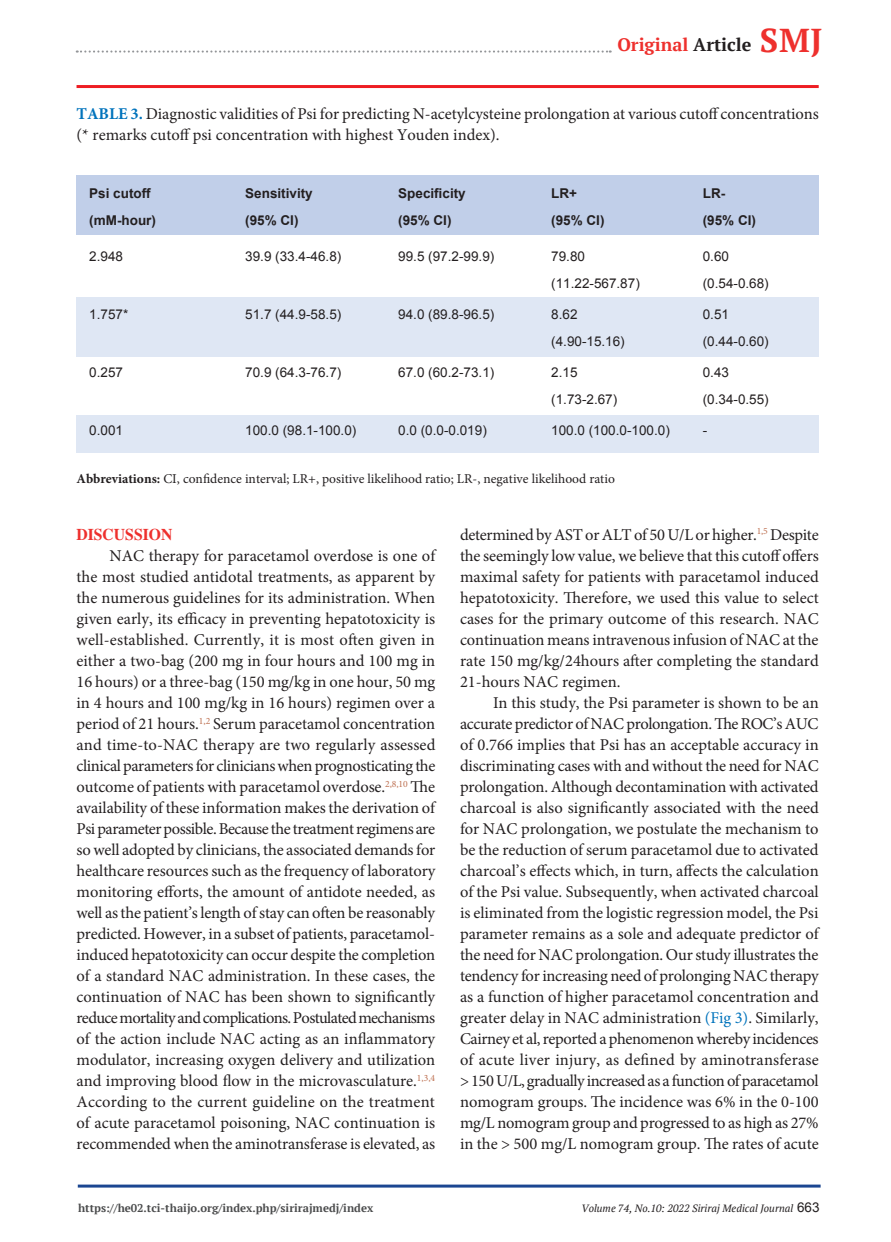
<style>
.page{position:relative;width:891px;height:1242px;background:#fff}
.page>*{position:absolute;margin:0;border:0;box-sizing:border-box;transform-origin:0 0}
.t1{font:700 18px "PT Serif";color:#ee302d}
.t2{font:16.5px/21px "Minion Pro";letter-spacing:-.005em;color:#231f20;text-align:justify}
.t3{font:700 16.5px "Times";color:#ee302d;scale:.95 1}
.t4{font:13.5px "Arial";color:#231f20}
.t5{font:13.5px "Minion Pro";color:#231f20}
.t6{font:700 13.5px "Arial";color:#231f20}
.t7{font:700 11.25px "PT Serif";color:#4b4c4d}
.t8{font:italic 10.5px "PT Serif";color:#231f20}
.s1{color:#231f20}
.s2{font-size:33px}
.s3{font-weight:700;color:#0073bc}
.s4{font-weight:700}
.s5{color:#0073bc}
.s6{font-family:"Arial";font-style:normal;font-size:13.5px}
</style>
<div class="page">
<svg style="left:77px;top:50px;width:534px;height:3px"></svg>
<hr style="left:78px;top:1185px;width:743px;height:3px;background:#1b4691">
<div style="left:77px;top:298px;width:742px;height:59px;background:#dfe7f4"></div>
<div style="left:77px;top:415px;width:742px;height:37px;background:#dfe7f4"></div>
<div style="left:77px;top:176px;width:742px;height:59px;background:#c1cfe9"></div>
<hr style="left:77px;top:85px;width:742px;height:3px;background:#ee1d23">
<p class="t1" style="left:617px;top:33px;width:207px">Original <span class="s1">Article</span> <span class="s2">SMJ</span></p>
<p class="t2" style="left:77px;top:103px;width:744px"><span class="s3">TABLE 3.</span> Diagnostic validities of Psi for predicting N-acetylcysteine prolongation at various cutoff concentrations (* remarks cutoff psi concentration with highest Youden index).</p>
<p class="t6" style="left:89px;top:185px;width:63px">Psi cutoff</p>
<p class="t6" style="left:245px;top:185px;width:69px">Sensitivity</p>
<p class="t6" style="left:398px;top:185px;width:69px">Specificity</p>
<p class="t6" style="left:551px;top:185px;width:27px">LR+</p>
<p class="t6" style="left:703px;top:185px;width:24px">LR-</p>
<p class="t6" style="left:89px;top:212px;width:68px">(mM-hour)</p>
<p class="t6" style="left:245px;top:212px;width:55px">(95% CI)</p>
<p class="t6" style="left:398px;top:212px;width:55px">(95% CI)</p>
<p class="t6" style="left:551px;top:212px;width:55px">(95% CI)</p>
<p class="t6" style="left:703px;top:212px;width:55px">(95% CI)</p>
<p class="t4" style="left:89px;top:247px;width:35px">2.948</p>
<p class="t4" style="left:245px;top:247px;width:98px">39.9 (33.4-46.8)</p>
<p class="t4" style="left:398px;top:247px;width:98px">99.5 (97.2-99.9)</p>
<p class="t4" style="left:551px;top:247px;width:35px">79.80</p>
<p class="t4" style="left:703px;top:247px;width:28px">0.60</p>
<p class="t4" style="left:551px;top:274px;width:90px">(11.22-567.87)</p>
<p class="t4" style="left:703px;top:274px;width:68px">(0.54-0.68)</p>
<p class="t4" style="left:89px;top:305px;width:41px">1.757*</p>
<p class="t4" style="left:245px;top:305px;width:98px">51.7 (44.9-58.5)</p>
<p class="t4" style="left:398px;top:305px;width:98px">94.0 (89.8-96.5)</p>
<p class="t4" style="left:551px;top:305px;width:28px">8.62</p>
<p class="t4" style="left:703px;top:305px;width:28px">0.51</p>
<p class="t4" style="left:551px;top:332px;width:75px">(4.90-15.16)</p>
<p class="t4" style="left:703px;top:332px;width:68px">(0.44-0.60)</p>
<p class="t4" style="left:89px;top:364px;width:35px">0.257</p>
<p class="t4" style="left:245px;top:364px;width:98px">70.9 (64.3-76.7)</p>
<p class="t4" style="left:398px;top:364px;width:98px">67.0 (60.2-73.1)</p>
<p class="t4" style="left:551px;top:364px;width:28px">2.15</p>
<p class="t4" style="left:703px;top:364px;width:28px">0.43</p>
<p class="t4" style="left:551px;top:391px;width:68px">(1.73-2.67)</p>
<p class="t4" style="left:703px;top:391px;width:68px">(0.34-0.55)</p>
<p class="t4" style="left:89px;top:422px;width:35px">0.001</p>
<p class="t4" style="left:245px;top:422px;width:113px">100.0 (98.1-100.0)</p>
<p class="t4" style="left:398px;top:422px;width:90px">0.0 (0.0-0.019)</p>
<p class="t4" style="left:551px;top:422px;width:120px">100.0 (100.0-100.0)</p>
<p class="t4" style="left:703px;top:422px;width:6px">-</p>
<p class="t5" style="left:77px;top:470px;width:540px"><span class="s4">Abbreviations:</span> CI, confidence interval; LR+, positive likelihood ratio; LR-, negative likelihood ratio</p>
<p class="t3" style="left:77px;top:519px;width:102px">DISCUSSION</p>
<p class="t2" style="left:77px;top:546px;width:360px;text-indent:33px">NAC therapy for paracetamol overdose is one of the most studied antidotal treatments, as apparent by the numerous guidelines for its administration. When given early, its efficacy in preventing hepatotoxicity is well-established. Currently, it is most often given in either a two-bag (200 mg in four hours and 100 mg in 16 hours) or a three-bag (150 mg/kg in one hour, 50 mg in 4 hours and 100 mg/kg in 16 hours) regimen over a period of 21 hours.<sup>1,2</sup> Serum paracetamol concentration and time-to-NAC therapy are two regularly assessed clinical parameters for clinicians when prognosticating the outcome of patients with paracetamol overdose.<sup>2,8,10</sup> The availability of these information makes the derivation of Psi parameter possible. Because the treatment regimens are so well adopted by clinicians, the associated demands for healthcare resources such as the frequency of laboratory monitoring efforts, the amount of antidote needed, as well as the patient’s length of stay can often be reasonably predicted. However, in a subset of patients, paracetamol&shy;induced hepatotoxicity can occur despite the completion of a standard NAC administration. In these cases, the continuation of NAC has been shown to significantly reduce mortality and complications. Postulated mechanisms of the action include NAC acting as an inflammatory modulator, increasing oxygen delivery and utilization and improving blood flow in the microvasculature.<sup>1,3,4<br></sup>According to the current guideline on the treatment of acute paracetamol poisoning, NAC continuation is recommended when the aminotransferase is elevated, as</p>
<p class="t2" style="left:460px;top:524px;width:360px">determined by AST or ALT of 50 U/L or higher.<sup>1,5</sup> Despite the seemingly low value, we believe that this cutoff offers maximal safety for patients with paracetamol induced hepatotoxicity. Therefore, we used this value to select cases for the primary outcome of this research. NAC continuation means intravenous infusion of NAC at the rate 150 mg/kg/24hours after completing the standard 21-hours NAC regimen.</p>
<p class="t2" style="left:460px;top:692px;width:360px;text-indent:33px">In this study, the Psi parameter is shown to be an accurate predictor of NAC prolongation. The ROC’s AUC of 0.766 implies that Psi has an acceptable accuracy in discriminating cases with and without the need for NAC prolongation. Although decontamination with activated charcoal is also significantly associated with the need for NAC prolongation, we postulate the mechanism to be the reduction of serum paracetamol due to activated charcoal’s effects which, in turn, affects the calculation of the Psi value. Subsequently, when activated charcoal is eliminated from the logistic regression model, the Psi parameter remains as a sole and adequate predictor of the need for NAC prolongation. Our study illustrates the tendency for increasing need of prolonging NAC therapy as a function of higher paracetamol concentration and greater delay in NAC administration <span class="s5">(Fig 3)</span>. Similarly, Cairney et al, reported a phenomenon whereby incidences of acute liver injury, as defined by aminotransferase &gt; 150 U/L, gradually increased as a function of paracetamol nomogram groups. The incidence was 6% in the 0-100 mg/L nomogram group and progressed to as high as 27% in the &gt; 500 mg/L nomogram group. The rates of acute</p>
<p class="t7" style="left:78px;top:1201px;width:297px">https://he02.tci-thaijo.org/index.php/sirirajmedj/index</p>
<p class="t8" style="left:582px;top:1202px;width:239px">Volume 74, No.10: 2022 Siriraj Medical Journal <span class="s6">663</span></p>
</div>
